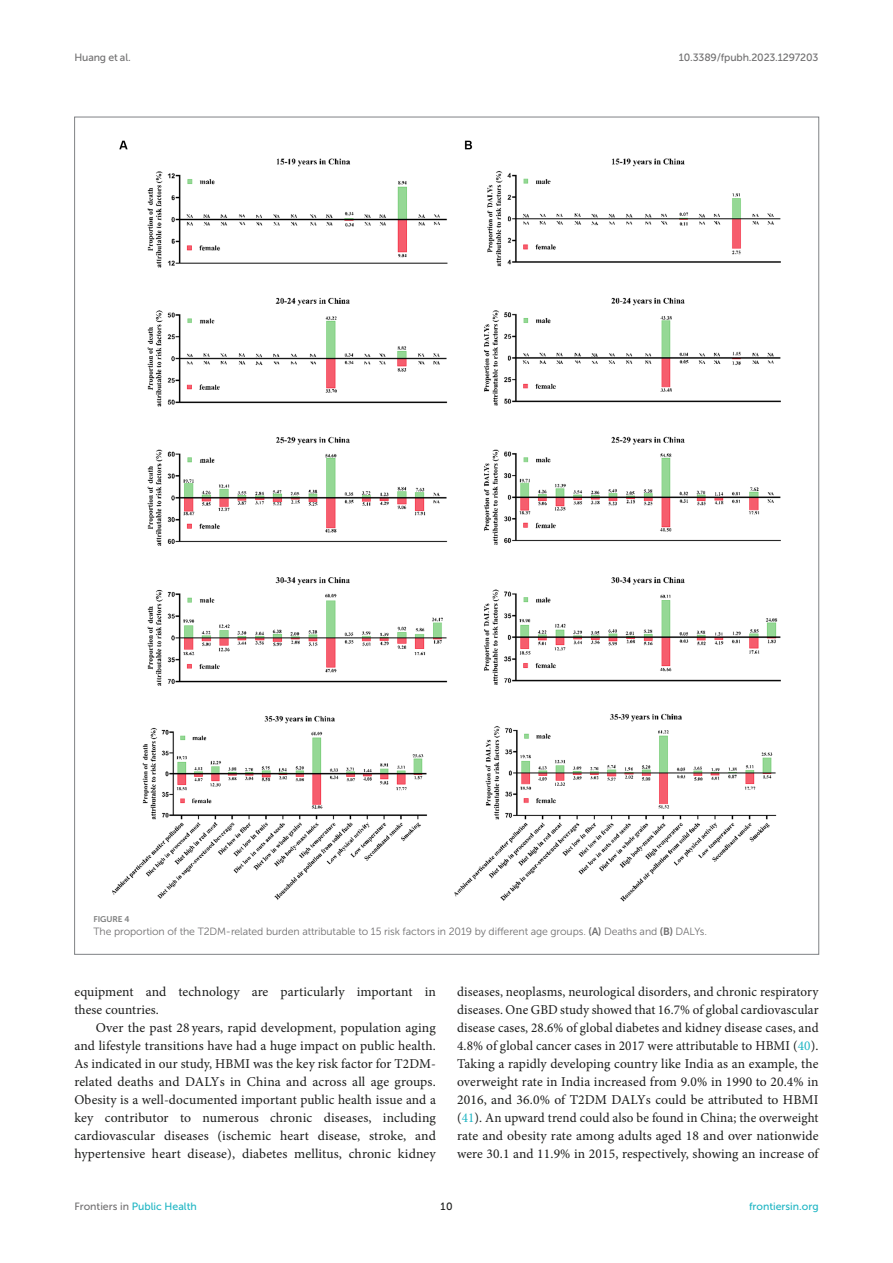
<style>
.page{position:relative;width:893px;height:1263px;background:#fff}
.page>*{position:absolute;margin:0;border:0;box-sizing:border-box;transform-origin:0 0}
.TEXT{font:13.5px/18px "Minion Pro";letter-spacing:.005em;color:#1b1c1b;text-align:justify}
.FIG_LEG{font:10.5px "Museo Sans 300";letter-spacing:-.01em;color:#706f70}
.t1{font:10.5px "Museo Sans 500";color:#1db5c3}
.t2{font:10.5px "Museo Sans 500";letter-spacing:-.015em;color:#706f70}
.t3{font:10.5px "Museo Sans 500";color:#1b1c1b}
.FIG_HD{font:8.25px "Museo Sans 700";letter-spacing:-.01em;color:#7e7f7f}
.s1{font-family:"Museo Sans 700"}
.s2{color:#1db5c3}
.s3{color:#706f70}
</style>
<div class="page">
<img style="left:112px;top:140px;width:669px;height:762px">
<p class="t2" style="left:74px;top:51px;width:58px">Huang et al.</p>
<p class="t2" style="left:679px;top:51px;width:141px">10.3389/fpubh.2023.1297203</p>
<p class="FIG_HD" style="left:94px;top:914px;width:37px">FIGURE 4</p>
<p class="FIG_LEG" style="left:94px;top:926px;width:615px">The proportion of the T2DM-related burden attributable to 15 risk factors in 2019 by different age groups. <span class="s1">(A)</span> Deaths and <span class="s1">(B)</span> DALYs.</p>
<p class="TEXT" style="left:74px;top:983px;width:363px">equipment and technology are particularly important in these countries.</p>
<p class="TEXT" style="left:74px;top:1019px;width:363px;text-indent:21px">Over the past 28 years, rapid development, population aging and lifestyle transitions have had a huge impact on public health.<br>As indicated in our study, HBMI was the key risk factor for T2DM&shy;related deaths and DALYs in China and across all age groups.<br>Obesity is a well-documented important public health issue and a key contributor to numerous chronic diseases, including cardiovascular diseases (ischemic heart disease, stroke, and hypertensive heart disease), diabetes mellitus, chronic kidney</p>
<p class="TEXT" style="left:457px;top:983px;width:363px">diseases, neoplasms, neurological disorders, and chronic respiratory diseases. One GBD study showed that 16.7% of global cardiovascular disease cases, 28.6% of global diabetes and kidney disease cases, and 4.8% of global cancer cases in 2017 were attributable to HBMI (<span class="s2">40</span>).<br>Taking a rapidly developing country like India as an example, the overweight rate in India increased from 9.0% in 1990 to 20.4% in 2016, and 36.0% of T2DM DALYs could be attributed to HBMI (<span class="s2">41</span>). An upward trend could also be found in China; the overweight rate and obesity rate among adults aged 18 and over nationwide were 30.1 and 11.9% in 2015, respectively, showing an increase of</p>
<p class="t1" style="left:74px;top:1200px;width:124px"><span class="s3">Frontiers in</span> Public Health</p>
<p class="t3" style="left:440px;top:1200px;width:14px">10</p>
<p class="t1" style="left:749px;top:1200px;width:71px">frontiersin.org</p>
</div>
